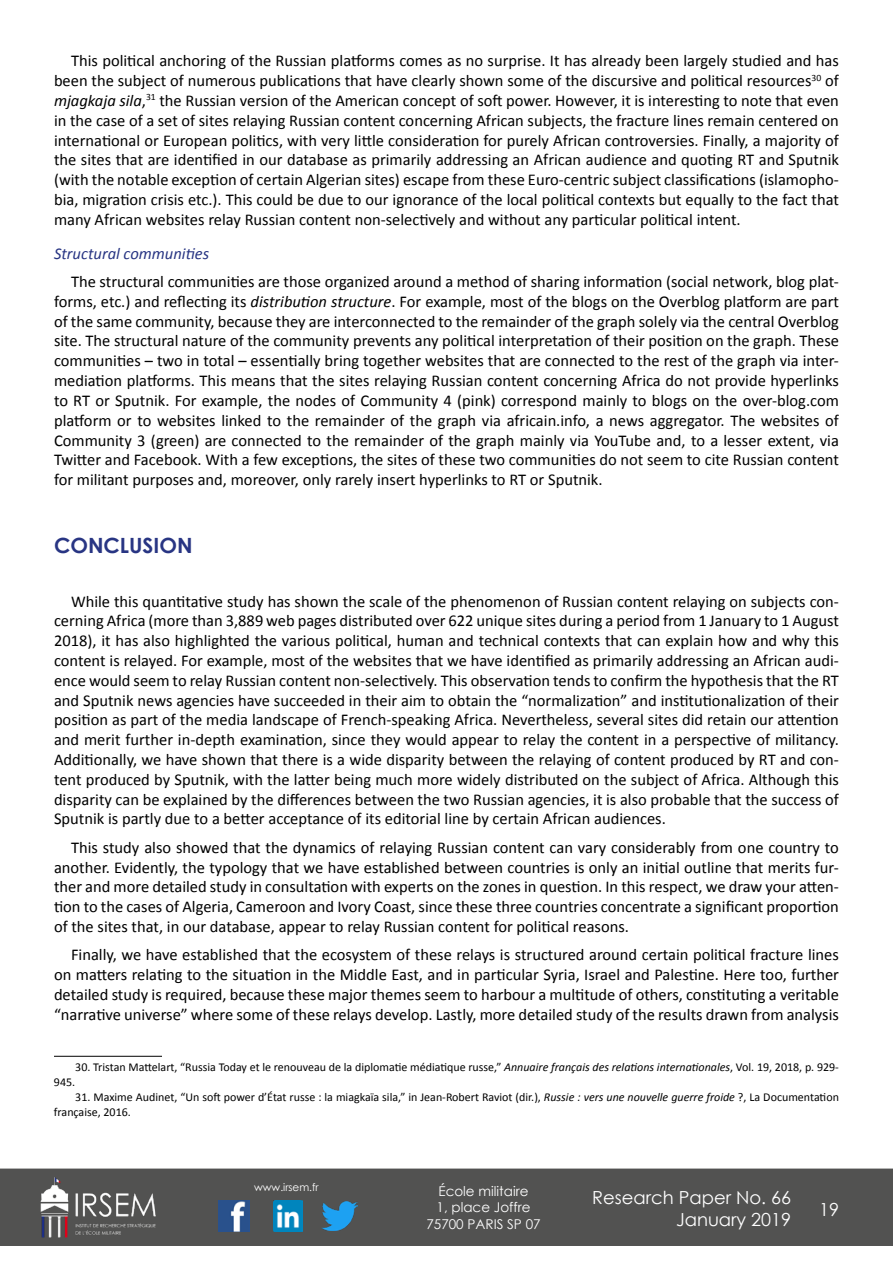
<style>
.page{position:relative;width:893px;height:1263px;background:#fff}
.page>*{position:absolute;margin:0;border:0;box-sizing:border-box;transform-origin:0 0}
.t1{font:700 21px "Century Gothic";color:#283583}
.t2{font:18px/21.6px "Century Gothic";color:#fff;text-align:right}
.t3{font:16.5px/19.8px "Calibri";color:#000;text-align:justify}
.t4{font:italic 16.5px "Calibri";color:#283583}
.t5{font:13.5px/16.2px "Century Gothic";color:#fff;text-align:center}
.t6{font:12px/15px "Calibri";color:#000}
.t7{font:10.5px "Century Gothic";color:#fff}
.s1{font-style:italic}
</style>
<div class="page">
<div style="left:0;top:1168px;width:893px;height:78px;background:#525251;border:2px solid #525251"></div>
<img style="left:39px;top:1169px;width:117px;height:76px">
<img style="left:322px;top:1201px;width:36px;height:30px">
<img style="left:218px;top:1200px;width:31px;height:32px">
<img style="left:274px;top:1200px;width:28px;height:32px">
<hr style="left:54px;top:1056px;width:108px;height:1px;background:#000">
<p class="t3" style="left:54px;top:51px;width:787px;text-indent:17px">This political anchoring of the Russian platforms comes as no surprise. It has already been largely studied and has been the subject of numerous publications that have clearly shown some of the discursive and political resources<sup>30</sup> of <span class="s1">mjagkaja sila</span>,<sup>31</sup> the Russian version of the American concept of soft power. However, it is interesting to note that even in the case of a set of sites relaying Russian content concerning African subjects, the fracture lines remain centered on international or European politics, with very little consideration for purely African controversies. Finally, a majority of the sites that are identified in our database as primarily addressing an African audience and quoting RT and Sputnik (with the notable exception of certain Algerian sites) escape from these Euro-centric subject classifications (islamopho&shy;bia, migration crisis etc.). This could be due to our ignorance of the local political contexts but equally to the fact that many African websites relay Russian content non-selectively and without any particular political intent.</p>
<p class="t4" style="left:54px;top:242px;width:157px">Structural communities</p>
<p class="t3" style="left:54px;top:272px;width:787px;text-indent:17px">The structural communities are those organized around a method of sharing information (social network, blog plat&shy;forms, etc.) and reflecting its <span class="s1">distribution structure</span>. For example, most of the blogs on the Overblog platform are part of the same community, because they are interconnected to the remainder of the graph solely via the central Overblog site. The structural nature of the community prevents any political interpretation of their position on the graph. These communities – two in total – essentially bring together websites that are connected to the rest of the graph via inter&shy;mediation platforms. This means that the sites relaying Russian content concerning Africa do not provide hyperlinks to RT or Sputnik. For example, the nodes of Community 4 (pink) correspond mainly to blogs on the over-blog.com platform or to websites linked to the remainder of the graph via africain.info, a news aggregator. The websites of Community 3 (green) are connected to the remainder of the graph mainly via YouTube and, to a lesser extent, via Twitter and Facebook. With a few exceptions, the sites of these two communities do not seem to cite Russian content for militant purposes and, moreover, only rarely insert hyperlinks to RT or Sputnik.</p>
<p class="t1" style="left:54px;top:529px;width:140px">CONCLUSION</p>
<p class="t3" style="left:54px;top:591px;width:787px;text-indent:17px">While this quantitative study has shown the scale of the phenomenon of Russian content relaying on subjects con&shy;cerning Africa (more than 3,889 web pages distributed over 622 unique sites during a period from 1 January to 1 August 2018), it has also highlighted the various political, human and technical contexts that can explain how and why this content is relayed. For example, most of the websites that we have identified as primarily addressing an African audi&shy;ence would seem to relay Russian content non-selectively. This observation tends to confirm the hypothesis that the RT and Sputnik news agencies have succeeded in their aim to obtain the “normalization” and institutionalization of their position as part of the media landscape of French-speaking Africa. Nevertheless, several sites did retain our attention and merit further in-depth examination, since they would appear to relay the content in a perspective of militancy.<br>Additionally, we have shown that there is a wide disparity between the relaying of content produced by RT and con&shy;tent produced by Sputnik, with the latter being much more widely distributed on the subject of Africa. Although this disparity can be explained by the differences between the two Russian agencies, it is also probable that the success of Sputnik is partly due to a better acceptance of its editorial line by certain African audiences.</p>
<p class="t3" style="left:54px;top:837px;width:786px;text-indent:17px">This study also showed that the dynamics of relaying Russian content can vary considerably from one country to another. Evidently, the typology that we have established between countries is only an initial outline that merits fur&shy;ther and more detailed study in consultation with experts on the zones in question. In this respect, we draw your atten&shy;tion to the cases of Algeria, Cameroon and Ivory Coast, since these three countries concentrate a significant proportion of the sites that, in our database, appear to relay Russian content for political reasons.</p>
<p class="t3" style="left:54px;top:945px;width:786px;text-indent:17px">Finally, we have established that the ecosystem of these relays is structured around certain political fracture lines on matters relating to the situation in the Middle East, and in particular Syria, Israel and Palestine. Here too, further detailed study is required, because these major themes seem to harbour a multitude of others, constituting a veritable “narrative universe” where some of these relays develop. Lastly, more detailed study of the results drawn from analysis</p>
<p class="t6" style="left:75px;top:1060px;width:765px">30. Tristan Mattelart, “Russia Today et le renouveau de la diplomatie médiatique russe,” <span class="s1">Annuaire français des relations internationales</span>, Vol. 19, 2018, p. 929-</p>
<p class="t6" style="left:54px;top:1075px;width:23px">945.</p>
<p class="t6" style="left:54px;top:1090px;width:786px;text-indent:21px">31. Maxime Audinet, “Un soft power d’État russe : la miagkaïa sila,” in Jean-Robert Raviot (dir.), <span class="s1">Russie : vers une nouvelle guerre froide</span> ?, La Documentation française, 2016.</p>
<p class="t7" style="left:254px;top:1179px;width:66px">www.irsem.fr</p>
<p class="t5" style="left:426px;top:1183px;width:116px">École militaire<br>1, place Joffre<br>75700 PARIS SP 07</p>
<p class="t2" style="left:592px;top:1186px;width:200px">Research Paper No. 66<br>January 2019</p>
<p class="t2" style="left:819px;top:1198px;width:21px">19</p>
</div>
